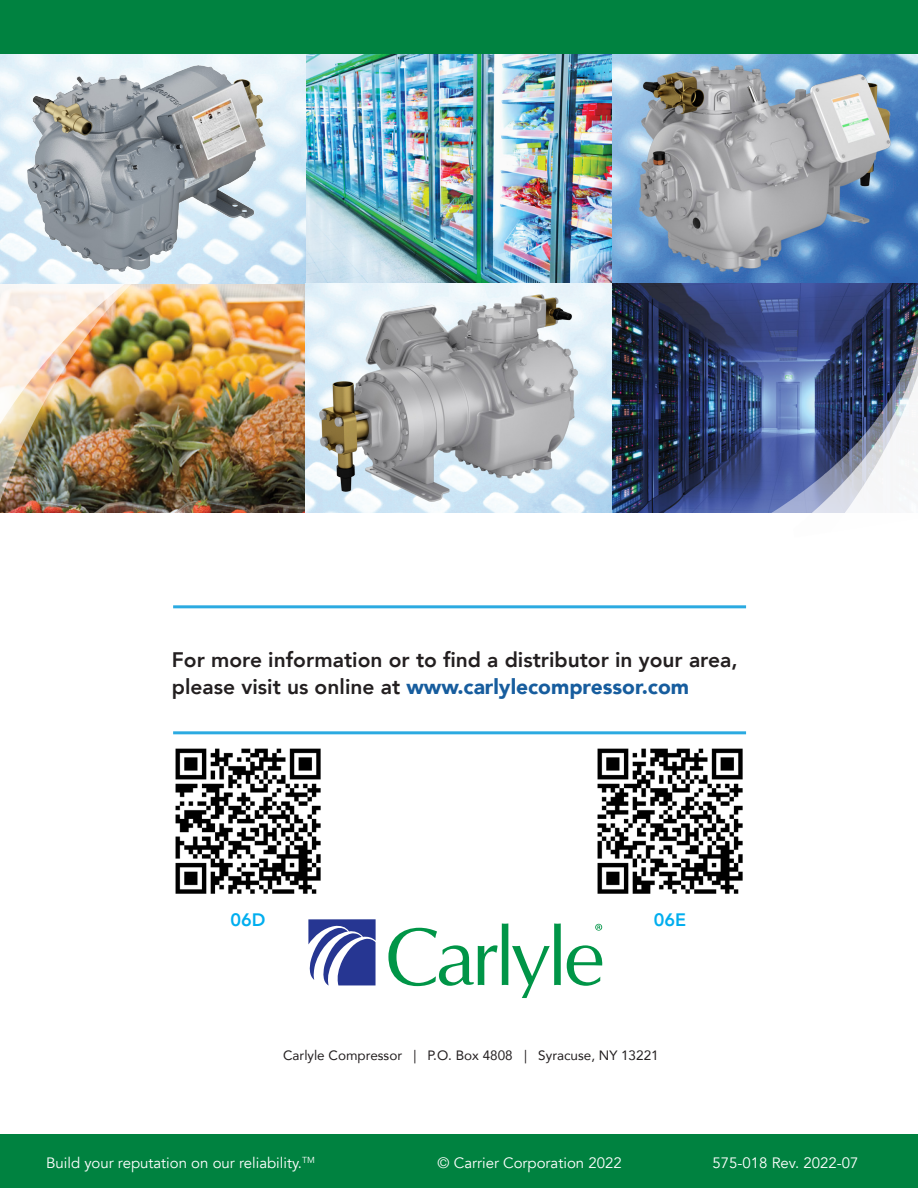
<style>
.page{position:relative;width:918px;height:1188px;background:#fff}
.page>*{position:absolute;margin:0;border:0;box-sizing:border-box;transform-origin:0 0}
.t1{font:800 21px/27px "Avenir";color:#231f20}
.t2{font:800 18px "Avenir";color:#00aeef}
.t3{font:15px "Avenir";color:#fff}
.t4{font:13.5px "Avenir";color:#231f20}
.t5{font:8.7px "Avenir";color:#fff}
.s1{font-weight:900;color:#175d9e}
</style>
<div class="page">
<img style="left:144px;top:54px;width:774px;height:459px">
<svg style="left:192px;top:492px;width:25px;height:21px"></svg>
<img style="left:0;top:284px;width:144px;height:229px">
<svg style="left:308px;top:919px;width:68px;height:67px"></svg>
<svg style="left:388px;top:923px;width:173px;height:75px"></svg>
<svg style="left:567px;top:945px;width:35px;height:41px"></svg>
<svg style="left:595px;top:924px;width:7px;height:7px"></svg>
<div style="left:0;top:1134px;width:918px;height:54px;background:#008240"></div>
<img style="left:0;top:54px;width:612px;height:230px">
<hr style="left:173px;top:605px;width:573px;height:3px;background:#2baae1">
<hr style="left:173px;top:731px;width:573px;height:3px;background:#2baae1">
<img style="left:799px;top:473px;width:7px;height:19px">
<img style="left:746px;top:494px;width:47px;height:19px">
<img style="left:793px;top:492px;width:13px;height:21px">
<img style="left:806px;top:302px;width:112px;height:211px">
<div style="left:0;top:0;width:918px;height:54px;background:#008240"></div>
<img style="left:320px;top:294px;width:258px;height:207px">
<img style="left:597px;top:748px;width:146px;height:146px">
<img style="left:27px;top:65px;width:238px;height:207px">
<img style="left:640px;top:66px;width:250px;height:206px">
<img style="left:175px;top:748px;width:146px;height:146px">
<p class="t1" style="left:172px;top:645px;width:567px">For more information or to find a distributor in your area, please visit us online at <span class="s1">www.carlylecompressor.com</span></p>
<p class="t2" style="left:231px;top:903px;width:36px">06D</p>
<p class="t2" style="left:654px;top:903px;width:34px">06E</p>
<p class="t4" style="left:283px;top:1045px;width:377px">Carlyle Compressor | P.O. Box 4808 | Syracuse, NY 13221</p>
<p class="t3" style="left:46px;top:1154px;width:258px">Build your reputation on our reliability.</p>
<p class="t3" style="left:713px;top:1154px;width:147px">575-018 Rev. 2022-07</p>
<p class="t5" style="left:302px;top:1155px;width:14px">TM</p>
<p class="t3" style="left:438px;top:1154px;width:186px">© Carrier Corporation 2022</p>
</div>
